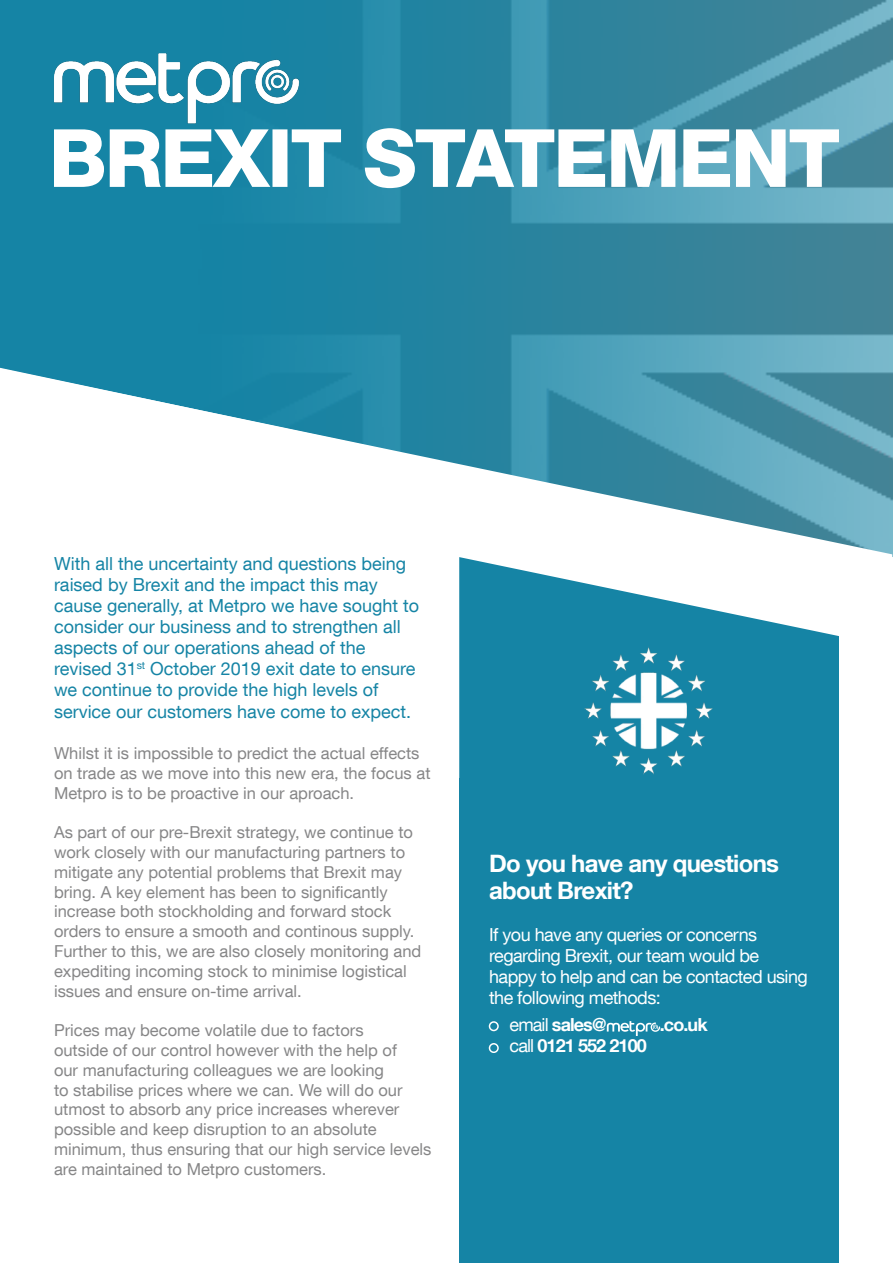
<style>
.page{position:relative;width:893px;height:1263px;background:#fff}
.page>*{position:absolute;margin:0;border:0;box-sizing:border-box;transform-origin:0 0}
.t1{font:700 24px/27px "Helvetica Neue LT Com";letter-spacing:-.03em;color:#fff}
.t2{font:18px/21px "Helvetica Neue LT Com";color:#1584a5}
.t3{font:18px/21px "Helvetica Neue LT Com";letter-spacing:-.03em;color:#fff}
.t4{font:700 18px "Helvetica Neue LT Com";letter-spacing:-.05em;color:#fff}
.t5{font:16.5px/19.8px "Helvetica Neue LT Com";color:#868687}
.s1{font-weight:400}
</style>
<div class="page">
<img style="left:0;top:1px;width:893px;height:556px">
<svg style="left:54px;top:128px;width:785px;height:60px"></svg>
<svg style="left:1px;top:369px;width:891px;height:188px"></svg>
<img style="left:51px;top:51px;width:250px;height:76px">
<svg style="left:459px;top:557px;width:380px;height:221px;fill:#1584a5"></svg>
<div style="left:459px;top:778px;width:380px;height:485px;background:#1584a5"></div>
<img style="left:582px;top:646px;width:135px;height:132px">
<div style="left:489px;top:1021px;width:10px;height:10px;border:2px solid #fff;border-radius:50%"></div>
<div style="left:489px;top:1043px;width:10px;height:10px;border:2px solid #fff;border-radius:50%"></div>
<svg style="left:607px;top:1021px;width:53px;height:15px"></svg>
<p class="t2" style="left:54px;top:553px;width:367px">With all the uncertainty and questions being raised by Brexit and the impact this may cause generally, at Metpro we have sought to consider our business and to strengthen all aspects of our operations ahead of the</p>
<p class="t2" style="left:54px;top:657px;width:363px">revised 31<sup>st</sup> October 2019 exit date to ensure we continue to provide the high levels of service our customers have come to expect.</p>
<p class="t5" style="left:54px;top:743px;width:378px">Whilst it is impossible to predict the actual effects on trade as we move into this new era, the focus at<br>Metpro is to be proactive in our aproach.</p>
<p class="t5" style="left:54px;top:822px;width:369px">As part of our pre-Brexit strategy, we continue to work closely with our manufacturing partners to mitigate any potential problems that Brexit may bring. A key element has been to significantly increase both stockholding and forward stock orders to ensure a smooth and continous supply.<br>Further to this, we are also closely monitoring and expediting incoming stock to minimise logistical issues and ensure on-time arrival.</p>
<p class="t5" style="left:54px;top:1020px;width:379px">Prices may become volatile due to factors<br>outside of our control however with the help of<br>our manufacturing colleagues we are looking<br>to stabilise prices where we can. We will do our utmost to absorb any price increases wherever possible and keep disruption to an absolute minimum, thus ensuring that our high service levels are maintained to Metpro customers.</p>
<p class="t1" style="left:489px;top:849px;width:291px">Do you have any questions about Brexit?</p>
<p class="t3" style="left:489px;top:924px;width:320px">If you have any queries or concerns regarding Brexit, our team would be happy to help and can be contacted using the following methods:</p>
<p class="t4" style="left:510px;top:1013px;width:98px"><span class="s1">email</span> sales@</p>
<p class="t4" style="left:660px;top:1013px;width:49px">.co.uk</p>
<p class="t4" style="left:510px;top:1034px;width:139px"><span class="s1">call</span> 0121 552 2100</p>
</div>
